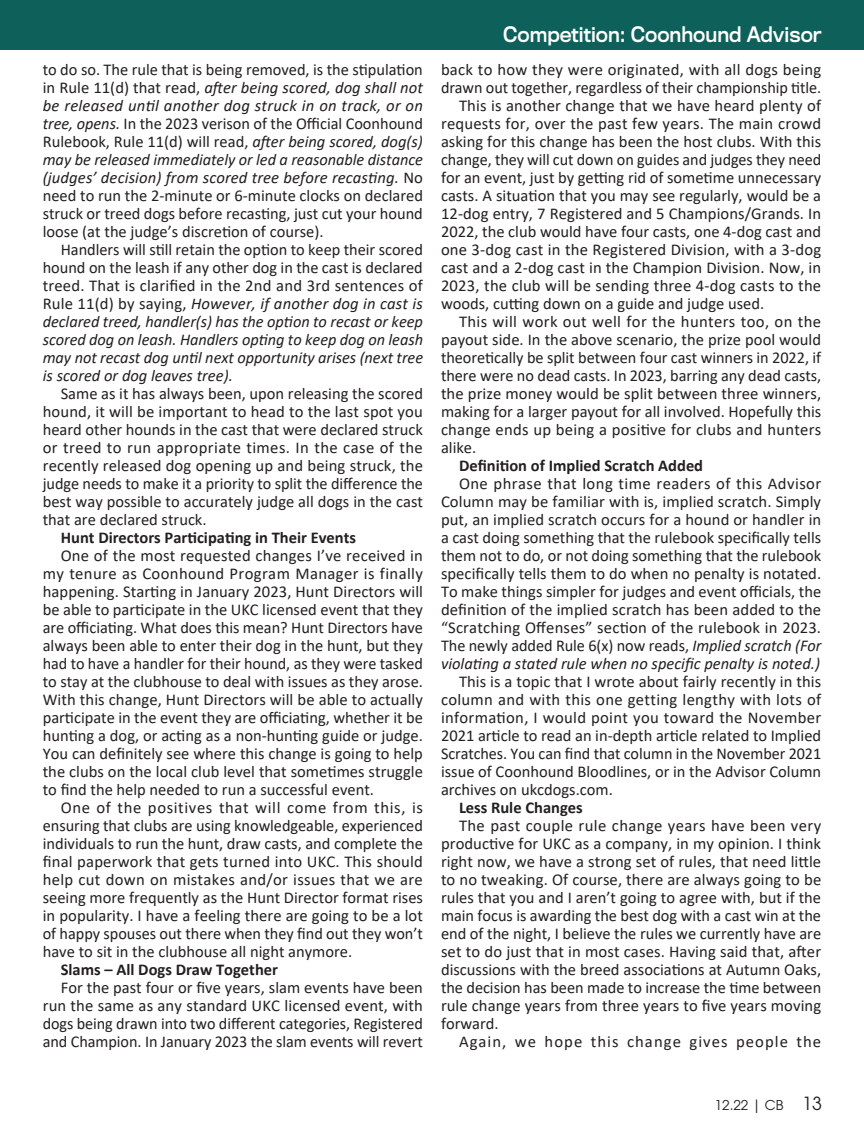
<style>
.page{position:relative;width:864px;height:1134px;background:#fff}
.page>*{position:absolute;margin:0;border:0;box-sizing:border-box;transform-origin:0 0}
.t1{font:19.8px "Titling Gothic FB Standard";color:#fff;scale:.91 1}
.No_Spacing{font:16.5px/18px "Calibri";color:#231f20;text-align:justify}
.No_Spacing-2{font:italic 16.5px/18px "Calibri";color:#231f20;text-align:justify}
.No_Spacing-3{font:700 16.5px "Calibri";color:#231f20}
.No_Spacing-4{font:16.5px "Calibri";letter-spacing:.065em;color:#231f20}
.t2{font:13.5px "ITC Avant Garde Pro";color:#231f20}
.s1{font-style:italic}
.s2{font-style:normal}
.s3{font-size:18px}
</style>
<div class="page">
<div style="left:0;top:0;width:864px;height:50px;background:#0e605a"></div>
<p class="No_Spacing" style="left:43px;top:60px;width:382px">to do so. The rule that is being removed, is the stipulation in Rule 11(d) that read, <span class="s1">after being scored, dog shall not be released until another dog struck in on track, or on tree, opens.</span> In the 2023 verison of the Official Coonhound Rulebook, Rule 11(d) will read, <span class="s1">after being scored, dog(s) may be released immediately or led a reasonable distance (judges’ decision) from scored tree before recasting.</span> No need to run the 2-minute or 6-minute clocks on declared struck or treed dogs before recasting, just cut your hound loose (at the judge’s discretion of course).</p>
<p class="No_Spacing-2" style="left:43px;top:240px;width:382px;text-indent:18px"><span class="s2">Handlers will still retain the option to keep their scored hound on the leash if any other dog in the cast is declared treed. That is clarified in the 2nd and 3rd sentences of Rule 11(d) by saying,</span> However, if another dog in cast is declared treed, handler(s) has the option to recast or keep scored dog on leash. Handlers opting to keep dog on leash may not recast dog until next opportunity arises (next tree is scored or dog leaves tree).</p>
<p class="No_Spacing" style="left:43px;top:384px;width:382px;text-indent:18px">Same as it has always been, upon releasing the scored hound, it will be important to head to the last spot you heard other hounds in the cast that were declared struck or treed to run appropriate times. In the case of the recently released dog opening up and being struck, the judge needs to make it a priority to split the difference the best way possible to accurately judge all dogs in the cast that are declared struck.</p>
<p class="No_Spacing-3" style="left:61px;top:526px;width:297px">Hunt Directors Participating in Their Events</p>
<p class="No_Spacing" style="left:43px;top:546px;width:382px;text-indent:18px">One of the most requested changes I’ve received in my tenure as Coonhound Program Manager is finally happening. Starting in January 2023, Hunt Directors will be able to participate in the UKC licensed event that they are officiating. What does this mean? Hunt Directors have always been able to enter their dog in the hunt, but they had to have a handler for their hound, as they were tasked to stay at the clubhouse to deal with issues as they arose.<br>With this change, Hunt Directors will be able to actually participate in the event they are officiating, whether it be hunting a dog, or acting as a non-hunting guide or judge.<br>You can definitely see where this change is going to help the clubs on the local club level that sometimes struggle to find the help needed to run a successful event.</p>
<p class="No_Spacing" style="left:43px;top:798px;width:382px;text-indent:18px">One of the positives that will come from this, is ensuring that clubs are using knowledgeable, experienced individuals to run the hunt, draw casts, and complete the final paperwork that gets turned into UKC. This should help cut down on mistakes and/or issues that we are seeing more frequently as the Hunt Director format rises in popularity. I have a feeling there are going to be a lot of happy spouses out there when they find out they won’t have to sit in the clubhouse all night anymore.</p>
<p class="No_Spacing-3" style="left:61px;top:958px;width:219px">Slams – All Dogs Draw Together</p>
<p class="No_Spacing" style="left:43px;top:978px;width:382px;text-indent:18px">For the past four or five years, slam events have been run the same as any standard UKC licensed event, with dogs being drawn into two different categories, Registered and Champion. In January 2023 the slam events will revert</p>
<p class="t1" style="left:503px;top:23px;width:352px">Competition: Coonhound Advisor</p>
<p class="No_Spacing" style="left:441px;top:60px;width:382px">back to how they were originated, with all dogs being drawn out together, regardless of their championship title.</p>
<p class="No_Spacing" style="left:441px;top:96px;width:382px;text-indent:18px">This is another change that we have heard plenty of requests for, over the past few years. The main crowd asking for this change has been the host clubs. With this change, they will cut down on guides and judges they need for an event, just by getting rid of sometime unnecessary casts. A situation that you may see regularly, would be a 12-dog entry, 7 Registered and 5 Champions/Grands. In 2022, the club would have four casts, one 4-dog cast and one 3-dog cast in the Registered Division, with a 3-dog cast and a 2-dog cast in the Champion Division. Now, in 2023, the club will be sending three 4-dog casts to the woods, cutting down on a guide and judge used.</p>
<p class="No_Spacing" style="left:441px;top:312px;width:382px;text-indent:18px">This will work out well for the hunters too, on the payout side. In the above scenario, the prize pool would theoretically be split between four cast winners in 2022, if there were no dead casts. In 2023, barring any dead casts, the prize money would be split between three winners, making for a larger payout for all involved. Hopefully this change ends up being a positive for clubs and hunters alike.</p>
<p class="No_Spacing-3" style="left:459px;top:454px;width:246px">Definition of Implied Scratch Added</p>
<p class="No_Spacing" style="left:441px;top:474px;width:382px;text-indent:18px">One phrase that long time readers of this Advisor Column may be familiar with is, implied scratch. Simply put, an implied scratch occurs for a hound or handler in a cast doing something that the rulebook specifically tells them not to do, or not doing something that the rulebook specifically tells them to do when no penalty is notated.<br>To make things simpler for judges and event officials, the definition of the implied scratch has been added to the “Scratching Offenses” section of the rulebook in 2023.<br>The newly added Rule 6(x) now reads, <span class="s1">Implied scratch (For violating a stated rule when no specific penalty is noted.)</span></p>
<p class="No_Spacing" style="left:441px;top:672px;width:382px;text-indent:18px">This is a topic that I wrote about fairly recently in this column and with this one getting lengthy with lots of information, I would point you toward the November 2021 article to read an in-depth article related to Implied Scratches. You can find that column in the November 2021 issue of Coonhound Bloodlines, or in the Advisor Column archives on ukcdogs.com.</p>
<p class="No_Spacing-3" style="left:459px;top:796px;width:125px">Less Rule Changes</p>
<p class="No_Spacing" style="left:441px;top:816px;width:382px;text-indent:18px">The past couple rule change years have been very productive for UKC as a company, in my opinion. I think right now, we have a strong set of rules, that need little to no tweaking. Of course, there are always going to be rules that you and I aren’t going to agree with, but if the main focus is awarding the best dog with a cast win at the end of the night, I believe the rules we currently have are set to do just that in most cases. Having said that, after discussions with the breed associations at Autumn Oaks, the decision has been made to increase the time between rule change years from three years to five years moving forward.</p>
<p class="No_Spacing-4" style="left:459px;top:1030px;width:364px">Again, we hope this change gives people the</p>
<p class="t2" style="left:715px;top:1096px;width:109px">12.22 | CB <span class="s3">13</span></p>
</div>
